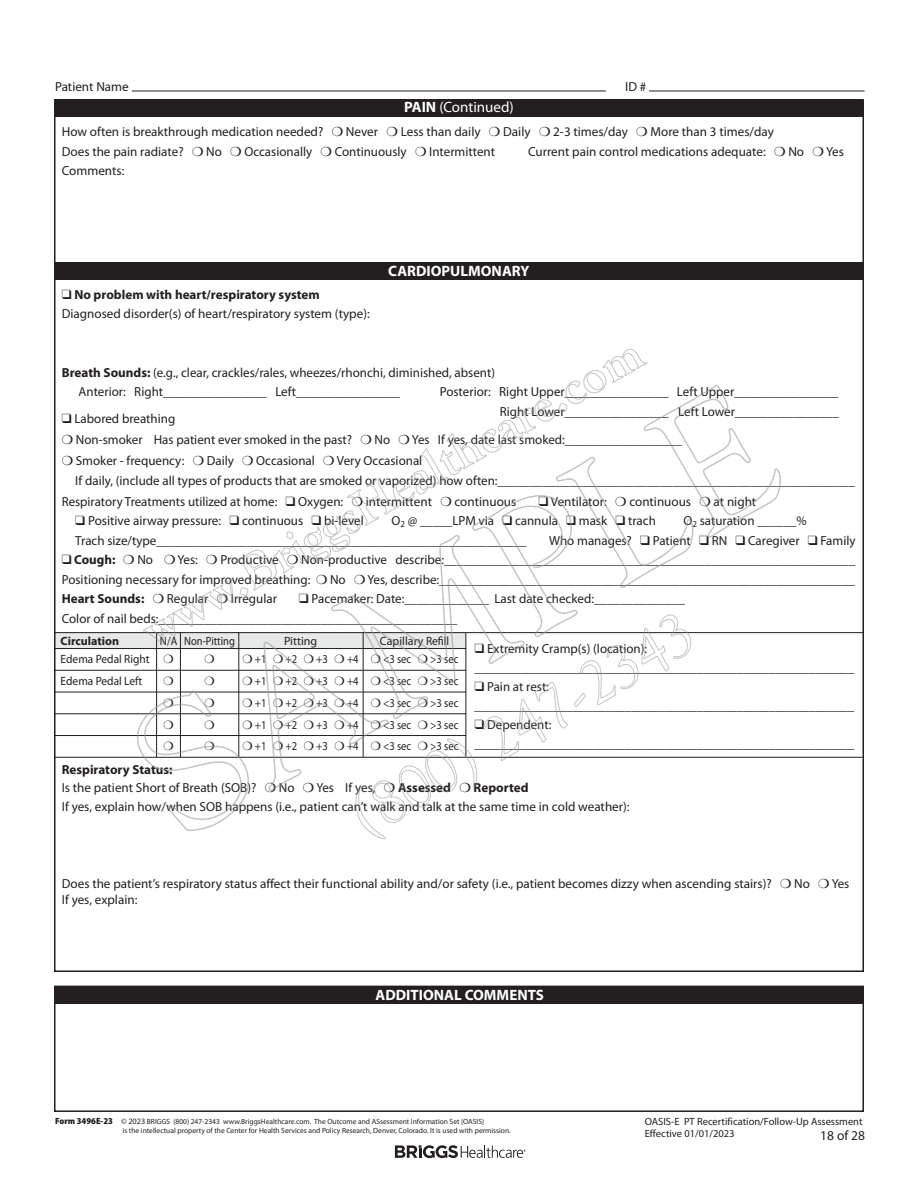
<style>
.page{position:relative;width:918px;height:1188px;background:#fff}
.page>*{position:absolute;margin:0;border:0;box-sizing:border-box;transform-origin:0 0}
.t1{font:700 15px "Myriad Pro";color:#fff}
.t2{font:15px "Myriad Pro";color:#fff}
.t3{font:13.5px "Myriad Pro";color:#231f20}
.t4{font:13.2px/19.5px "Myriad Pro";color:#231f20}
.t5{font:700 13.2px "Myriad Pro";color:#231f20}
.t6{font:12px "Myriad Pro";color:#231f20;scale:.88 1}
.t7{font:12px "Myriad Pro";color:#231f20;scale:.95 1}
.t8{font:12px "Myriad Pro";color:#231f20}
.t9{font:12px "Myriad Pro";color:#231f20;scale:.9 1}
.t10{font:700 12px "Myriad Pro";color:#231f20}
.t11{font:10.5px/12.8px "Myriad Pro";color:#231f20}
.t12{font:7.5px/9px "Myriad Pro";color:#231f20}
.s1{font-weight:700}
.s2{font-weight:900;font-stretch:semi-condensed;font-size:9px}
.s3{font-size:8.25px}
</style>
<div class="page">
<div style="left:54px;top:632px;width:412px;height:17px;background:#e7e8e8"></div>
<hr style="left:55px;top:648px;width:411px;height:1px;background:#231f20">
<hr style="left:54px;top:670px;width:412px;height:1px;background:#231f20">
<hr style="left:54px;top:692px;width:412px;height:1px;background:#231f20">
<hr style="left:54px;top:713px;width:412px;height:1px;background:#231f20">
<hr style="left:54px;top:735px;width:412px;height:1px;background:#231f20">
<hr style="left:55px;top:757px;width:808px;height:1px;background:#231f20">
<hr style="left:55px;top:632px;width:809px;height:1px;background:#231f20">
<svg style="left:395px;top:1145px;width:131px;height:13px"></svg>
<hr style="left:649px;top:91px;width:216px;height:1px;background:#231f20">
<hr style="left:132px;top:91px;width:474px;height:1px;background:#231f20">
<div style="left:55px;top:99px;width:808px;height:18px;background:#231f20"></div>
<div style="left:55px;top:262px;width:808px;height:18px;background:#231f20"></div>
<div style="left:54px;top:986px;width:810px;height:126px;border:2px solid #231f20"></div>
<div style="left:55px;top:986px;width:809px;height:18px;background:#231f20"></div>
<svg style="left:124px;top:349px;width:657px;height:490px"></svg>
<p class="t4" style="left:55px;top:76px;width:75px">Patient Name</p>
<p class="t4" style="left:625px;top:76px;width:23px">ID #</p>
<p class="t2" style="left:404px;top:98px;width:111px"><span class="s1">PAIN</span> (Continued)</p>
<p class="t4" style="left:62px;top:122px;width:263px">How often is breakthrough medication needed?</p>
<p class="t4" style="left:346px;top:122px;width:34px">Never</p>
<p class="t4" style="left:401px;top:122px;width:81px">Less than daily</p>
<p class="t4" style="left:503px;top:122px;width:29px">Daily</p>
<p class="t4" style="left:553px;top:122px;width:76px">2-3 times/day</p>
<p class="t4" style="left:651px;top:122px;width:125px">More than 3 times/day</p>
<p class="t4" style="left:62px;top:141px;width:123px">Does the pain radiate?</p>
<p class="t4" style="left:206px;top:141px;width:17px">No</p>
<p class="t4" style="left:244px;top:141px;width:69px">Occasionally</p>
<p class="t4" style="left:335px;top:141px;width:74px">Continuously</p>
<p class="t4" style="left:429px;top:141px;width:67px">Intermittent</p>
<p class="t4" style="left:528px;top:141px;width:239px">Current pain control medications adequate:</p>
<p class="t4" style="left:788px;top:141px;width:17px">No</p>
<p class="t4" style="left:826px;top:141px;width:19px">Yes</p>
<p class="t4" style="left:62px;top:161px;width:64px">Comments:</p>
<p class="t4" style="left:62px;top:284px;width:310px">❑ <span class="s1">No problem with heart/respiratory system<br></span>Diagnosed disorder(s) of heart/respiratory system (type):</p>
<p class="t1" style="left:388px;top:261px;width:143px">CARDIOPULMONARY</p>
<p class="t4" style="left:79px;top:362px;width:418px;text-indent:-17px"><span class="s1">Breath Sounds:</span> (e.g., clear, crackles/rales, wheezes/rhonchi, diminished, absent)<br>Anterior: Right________________ Left________________</p>
<p class="t4" style="left:440px;top:382px;width:401px;text-align:right">Posterior: Right Upper________________ Left Upper________________<br>Right Lower________________ Left Lower________________</p>
<p class="t4" style="left:76px;top:408px;width:278px;line-height:21px;text-indent:-14px">❑ Labored breathing<br>Non-smoker Has patient ever smoked in the past?</p>
<p class="t4" style="left:375px;top:430px;width:17px">No</p>
<p class="t4" style="left:412px;top:430px;width:271px">Yes If yes, date last smoked:__________________</p>
<p class="t4" style="left:76px;top:451px;width:110px">Smoker - frequency:</p>
<p class="t4" style="left:207px;top:451px;width:29px">Daily</p>
<p class="t4" style="left:256px;top:451px;width:60px">Occasional</p>
<p class="t4" style="left:75px;top:451px;width:781px;text-indent:262px">Very Occasional<br>If daily, (include all types of products that are smoked or vaporized) how often:_______________________________________________________</p>
<p class="t4" style="left:62px;top:491px;width:283px">Respiratory Treatments utilized at home: ❑ Oxygen:</p>
<p class="t4" style="left:366px;top:491px;width:68px">intermittent</p>
<p class="t4" style="left:455px;top:491px;width:63px">continuous</p>
<p class="t4" style="left:539px;top:491px;width:70px">❑ Ventilator:</p>
<p class="t4" style="left:629px;top:491px;width:63px">continuous</p>
<p class="t4" style="left:714px;top:491px;width:44px">at night</p>
<p class="t4" style="left:75px;top:511px;width:290px">❑ Positive airway pressure: ❑ continuous ❑ bi-level</p>
<p class="t4" style="left:391px;top:511px;width:266px">O<sub>2</sub> @ _____LPM via ❑ cannula ❑ mask ❑ trach</p>
<p class="t4" style="left:683px;top:511px;width:125px">O<sub>2</sub> saturation ______%</p>
<p class="t4" style="left:75px;top:530px;width:453px">Trach size/type_________________________________________________________</p>
<p class="t4" style="left:549px;top:530px;width:308px">Who manages? ❑ Patient ❑ RN ❑ Caregiver ❑ Family</p>
<p class="t5" style="left:62px;top:551px;width:55px">❑ Cough:</p>
<p class="t4" style="left:137px;top:550px;width:17px">No</p>
<p class="t4" style="left:178px;top:550px;width:22px">Yes:</p>
<p class="t4" style="left:220px;top:550px;width:60px">Productive</p>
<p class="t4" style="left:62px;top:550px;width:795px;text-indent:239px">Non-productive describe:_______________________________________________________________<br>Positioning necessary for improved breathing:</p>
<p class="t4" style="left:330px;top:569px;width:17px">No</p>
<p class="t4" style="left:368px;top:569px;width:489px">Yes, describe:________________________________________________________________</p>
<p class="t4" style="left:62px;top:589px;width:625px;text-indent:237px">❑ Pacemaker: Date:_____________ Last date checked:______________<br>Color of nail beds:______________________________________________</p>
<p class="t5" style="left:62px;top:590px;width:84px">Heart Sounds:</p>
<p class="t4" style="left:167px;top:589px;width:43px">Regular</p>
<p class="t4" style="left:231px;top:589px;width:48px">Irregular</p>
<p class="t10" style="left:61px;top:633px;width:60px">Circulation</p>
<p class="t9" style="left:160px;top:633px;width:85px">N/A Non-Pitting</p>
<p class="t8" style="left:284px;top:633px;width:35px">Pitting</p>
<p class="t8" style="left:380px;top:633px;width:71px">Capillary Refill</p>
<p class="t7" style="left:61px;top:652px;width:95px">Edema Pedal Right</p>
<p class="t6" style="left:255px;top:652px;width:15px">+1</p>
<p class="t6" style="left:286px;top:652px;width:15px">+2</p>
<p class="t6" style="left:316px;top:652px;width:15px">+3</p>
<p class="t6" style="left:347px;top:652px;width:15px">+4</p>
<p class="t6" style="left:383px;top:652px;width:33px">&lt;3 sec</p>
<p class="t6" style="left:430px;top:652px;width:33px">&gt;3 sec</p>
<p class="t7" style="left:61px;top:674px;width:88px">Edema Pedal Left</p>
<p class="t6" style="left:255px;top:674px;width:15px">+1</p>
<p class="t6" style="left:286px;top:674px;width:15px">+2</p>
<p class="t6" style="left:316px;top:674px;width:15px">+3</p>
<p class="t6" style="left:347px;top:674px;width:15px">+4</p>
<p class="t6" style="left:383px;top:674px;width:33px">&lt;3 sec</p>
<p class="t6" style="left:430px;top:674px;width:33px">&gt;3 sec</p>
<p class="t6" style="left:255px;top:695px;width:15px">+1</p>
<p class="t6" style="left:286px;top:695px;width:15px">+2</p>
<p class="t6" style="left:316px;top:695px;width:15px">+3</p>
<p class="t6" style="left:347px;top:695px;width:15px">+4</p>
<p class="t6" style="left:383px;top:695px;width:33px">&lt;3 sec</p>
<p class="t6" style="left:430px;top:695px;width:33px">&gt;3 sec</p>
<p class="t6" style="left:255px;top:717px;width:15px">+1</p>
<p class="t6" style="left:286px;top:717px;width:15px">+2</p>
<p class="t6" style="left:316px;top:717px;width:15px">+3</p>
<p class="t6" style="left:347px;top:717px;width:15px">+4</p>
<p class="t6" style="left:383px;top:717px;width:33px">&lt;3 sec</p>
<p class="t6" style="left:430px;top:717px;width:33px">&gt;3 sec</p>
<p class="t6" style="left:255px;top:739px;width:15px">+1</p>
<p class="t6" style="left:286px;top:739px;width:15px">+2</p>
<p class="t6" style="left:316px;top:739px;width:15px">+3</p>
<p class="t6" style="left:347px;top:739px;width:15px">+4</p>
<p class="t6" style="left:383px;top:739px;width:33px">&lt;3 sec</p>
<p class="t6" style="left:430px;top:739px;width:33px">&gt;3 sec</p>
<p class="t4" style="left:475px;top:639px;width:381px;line-height:19px">❑ Extremity Cramp(s) (location): __________________________________________________________</p>
<p class="t4" style="left:475px;top:677px;width:381px;line-height:19px">❑ Pain at rest: __________________________________________________________</p>
<p class="t4" style="left:475px;top:715px;width:381px;line-height:19px">❑ Dependent: __________________________________________________________</p>
<p class="t5" style="left:62px;top:761px;width:112px">Respiratory Status:</p>
<p class="t4" style="left:62px;top:778px;width:196px">Is the patient Short of Breath (SOB)?</p>
<p class="t4" style="left:279px;top:778px;width:17px">No</p>
<p class="t4" style="left:316px;top:778px;width:61px">Yes If yes,</p>
<p class="t5" style="left:398px;top:779px;width:55px">Assessed</p>
<p class="t5" style="left:474px;top:779px;width:56px">Reported</p>
<p class="t4" style="left:62px;top:797px;width:569px">If yes, explain how/when SOB happens (i.e., patient can’t walk and talk at the same time in cold weather):</p>
<p class="t4" style="left:62px;top:874px;width:712px">Does the patient’s respiratory status affect their functional ability and/or safety (i.e., patient becomes dizzy when ascending stairs)?</p>
<p class="t4" style="left:794px;top:874px;width:17px">No</p>
<p class="t4" style="left:832px;top:874px;width:19px">Yes</p>
<p class="t4" style="left:62px;top:890px;width:77px">If yes, explain:</p>
<p class="t1" style="left:376px;top:985px;width:170px">ADDITIONAL COMMENTS</p>
<p class="t12" style="left:123px;top:1117px;width:390px;text-indent:-68px"><span class="s2">Form 3496E-23</span> <span class="s3">© 2023</span> BRIGGS (800) 247-2343 www.BriggsHealthcare.com. The Outcome and ASsessment Information Set (OASIS)<br>is the intellectual property of the Center for Health Services and Policy Research, Denver, Colorado. It is used with permission.</p>
<p class="t11" style="left:645px;top:1115px;width:219px">OASIS-E PT Recertification/Follow-Up Assessment<br>Effective 01/01/2023</p>
<p class="t3" style="left:820px;top:1127px;width:46px">18 of 28</p>
</div>
